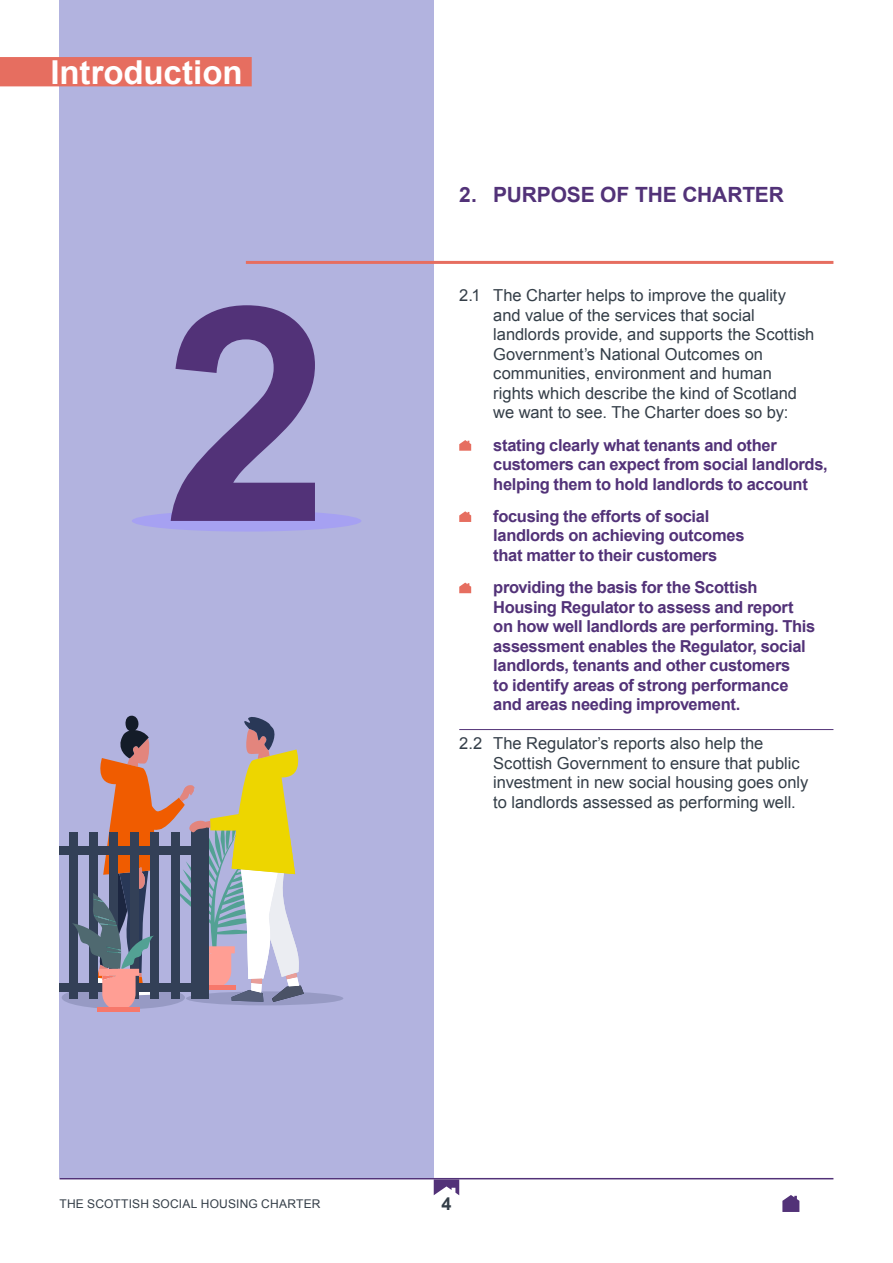
<style>
.page{position:relative;width:893px;height:1263px;background:#fff}
.page>*{position:absolute;margin:0;border:0;box-sizing:border-box;transform-origin:0 0}
.t1{font:700 300px "Arial";color:#523278}
.t2{font:700 33px "Arial";letter-spacing:-.005em;color:#fff}
.t3{font:700 21px "Arial";letter-spacing:-.01em;color:#523278}
.t4{font:700 18px "Arial";color:#343e48}
.t5{font:700 16.5px/19.5px "Arial";letter-spacing:-.02em;color:#523278}
.t6{font:16.5px/19.5px "Arial";color:#343e48}
.t7{font:12px "Arial";letter-spacing:.015em;color:#343e48}
</style>
<div class="page">
<svg style="left:434px;top:1179px;width:25px;height:16px"></svg>
<svg style="left:782px;top:1195px;width:17px;height:17px"></svg>
<hr style="left:60px;top:1178px;width:773px;height:1px;background:#523278">
<div style="left:60px;top:0;width:374px;height:1178px;background:#b2b3df"></div>
<svg style="left:459px;top:440px;width:12px;height:11px"></svg>
<svg style="left:459px;top:511px;width:12px;height:11px"></svg>
<svg style="left:459px;top:583px;width:12px;height:10px"></svg>
<hr style="left:459px;top:729px;width:374px;height:1px;background:#523278">
<hr style="left:246px;top:261px;width:587px;height:3px;background:#e66e60">
<div style="left:132px;top:510px;width:229px;height:21px;background:#a6a1f2;border-radius:50%"></div>
<div style="left:0;top:57px;width:252px;height:29px;background:#e66e60"></div>
<div style="left:62px;top:986px;width:123px;height:23px;background:#979ac4;border-radius:50%"></div>
<div style="left:186px;top:991px;width:157px;height:14px;background:#979ac4;border-radius:50%"></div>
<div style="left:69px;top:832px;width:8px;height:166px;background:#334057"></div>
<div style="left:60px;top:983px;width:140px;height:8px;background:#334057"></div>
<div style="left:60px;top:847px;width:140px;height:8px;background:#334057"></div>
<svg style="left:72px;top:715px;width:233px;height:295px"></svg>
<div style="left:98px;top:1007px;width:42px;height:5px;background:#f7786b"></div>
<p class="t2" style="left:50px;top:50px;width:194px">Introduction</p>
<p class="t1" style="left:163px;top:218px;width:168px">2</p>
<p class="t3" style="left:459px;top:181px;width:326px">2. PURPOSE OF THE CHARTER</p>
<p class="t6" style="left:493px;top:286px;width:323px;text-indent:-34px">2.1 The Charter helps to improve the quality and value of the services that social landlords provide, and supports the Scottish Government’s National Outcomes on communities, environment and human rights which describe the kind of Scotland we want to see. The Charter does so by:</p>
<p class="t5" style="left:493px;top:436px;width:336px">stating clearly what tenants and other customers can expect from social landlords, helping them to hold landlords to account</p>
<p class="t5" style="left:493px;top:507px;width:253px">focusing the efforts of social landlords on achieving outcomes that matter to their customers</p>
<p class="t5" style="left:493px;top:578px;width:324px">providing the basis for the Scottish Housing Regulator to assess and report on how well landlords are performing. This assessment enables the Regulator, social landlords, tenants and other customers<br>to identify areas of strong performance and areas needing improvement.</p>
<p class="t6" style="left:493px;top:734px;width:317px;text-indent:-34px">2.2 The Regulator’s reports also help the Scottish Government to ensure that public investment in new social housing goes only to landlords assessed as performing well.</p>
<p class="t7" style="left:60px;top:1196px;width:262px">THE SCOTTISH SOCIAL HOUSING CHARTER</p>
<p class="t4" style="left:441px;top:1192px;width:12px">4</p>
</div>
